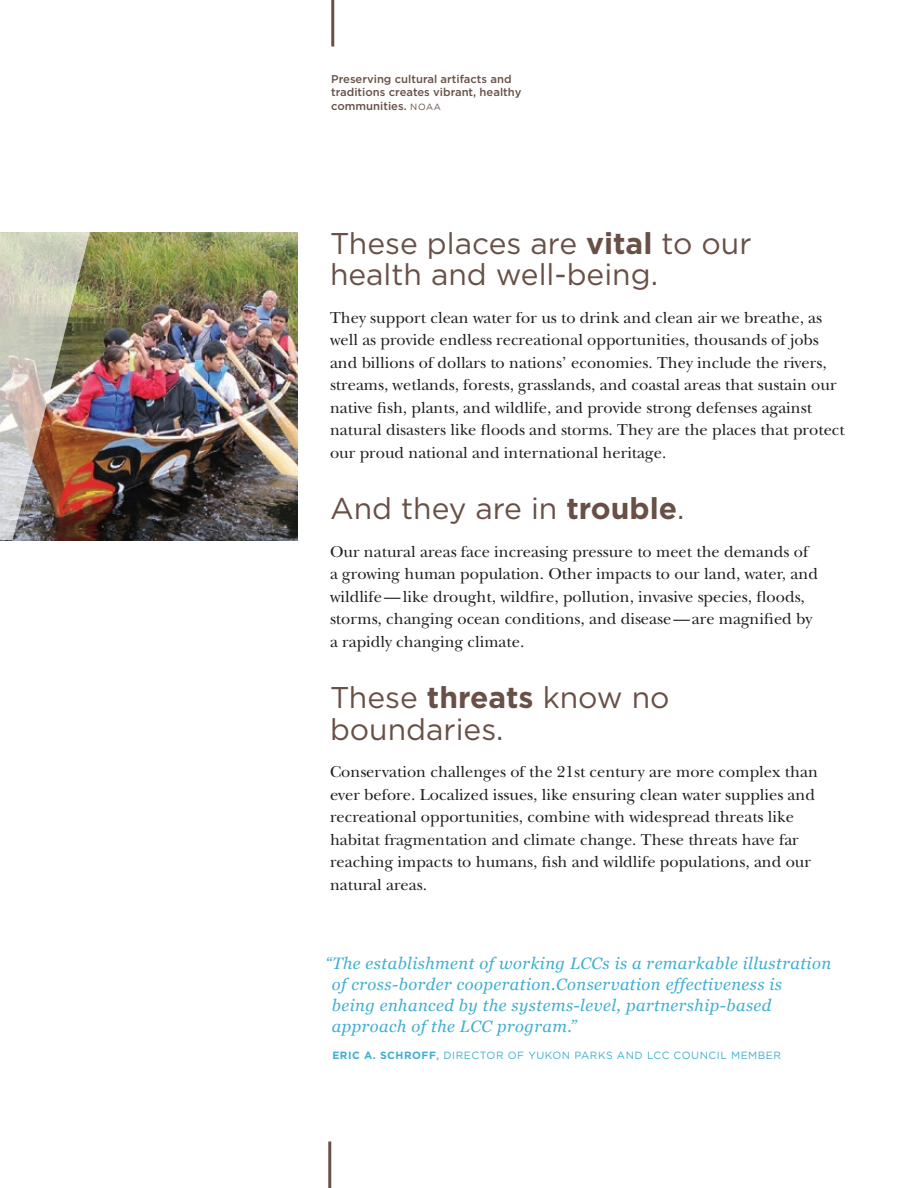
<style>
.page{position:relative;width:918px;height:1188px;background:#fff}
.page>*{position:absolute;margin:0;border:0;box-sizing:border-box;transform-origin:0 0}
.Head_A{font:30px/31.5px "Gotham";color:#685046}
.body_first{font:16.5px/22.5px "New Baskerville";color:#231f20}
.quote{font:italic 16.5px/21px "Georgia";letter-spacing:.03em;color:#3faed2}
.t1{font:500 11.25px/13.5px "Gotham";color:#685046}
.quote_bio{font:10.5px "Gotham";letter-spacing:.05em;color:#3faed2}
.s1{font-family:"Gotham Book SC800";font-weight:400;font-size:9px}
.s2{font-weight:700}
.s3{font-weight:500}
</style>
<div class="page">
<hr style="left:331px;top:0;width:3px;height:46px;background:#685046">
<hr style="left:328px;top:1142px;width:3px;height:46px;background:#685046">
<img style="left:90px;top:232px;width:208px;height:308px">
<img style="left:0;top:232px;width:90px;height:308px">
<p class="t1" style="left:331px;top:72px;width:192px">Preserving cultural artifacts and traditions creates vibrant, healthy communities. <span class="s1">NOAA</span></p>
<p class="Head_A" style="left:330px;top:227px;width:423px">These places are <span class="s2">vital</span> to our health and well-being.</p>
<p class="body_first" style="left:330px;top:306px;width:516px">They support clean water for us to drink and clean air we breathe, as well as provide endless recreational opportunities, thousands of jobs and billions of dollars to nations’ economies. They include the rivers, streams, wetlands, forests, grasslands, and coastal areas that sustain our native fish, plants, and wildlife, and provide strong defenses against natural disasters like floods and storms. They are the places that protect our proud national and international heritage.</p>
<p class="Head_A" style="left:330px;top:492px;width:356px">And they are in <span class="s2">trouble</span>.</p>
<p class="body_first" style="left:330px;top:540px;width:489px">Our natural areas face increasing pressure to meet the demands of a growing human population. Other impacts to our land, water, and wildlife—like drought, wildfire, pollution, invasive species, floods, storms, changing ocean conditions, and disease—are magnified by a rapidly changing climate.</p>
<p class="Head_A" style="left:330px;top:681px;width:341px">These <span class="s2">threats</span> know no boundaries.</p>
<p class="body_first" style="left:330px;top:760px;width:489px">Conservation challenges of the 21st century are more complex than ever before. Localized issues, like ensuring clean water supplies and recreational opportunities, combine with widespread threats like habitat fragmentation and climate change. These threats have far reaching impacts to humans, fish and wildlife populations, and our natural areas.</p>
<p class="quote" style="left:332px;top:952px;width:501px;text-indent:-6px">“The establishment of working LCCs is a remarkable illustration of cross-border cooperation.Conservation effectiveness is<br>being enhanced by the systems-level, partnership-based approach of the LCC program.”</p>
<p class="quote_bio" style="left:332px;top:1049px;width:450px"><span class="s2">ERIC A. SCHROFF</span><span class="s3">,</span> DIRECTOR OF YUKON PARKS AND LCC COUNCIL MEMBER</p>
</div>
